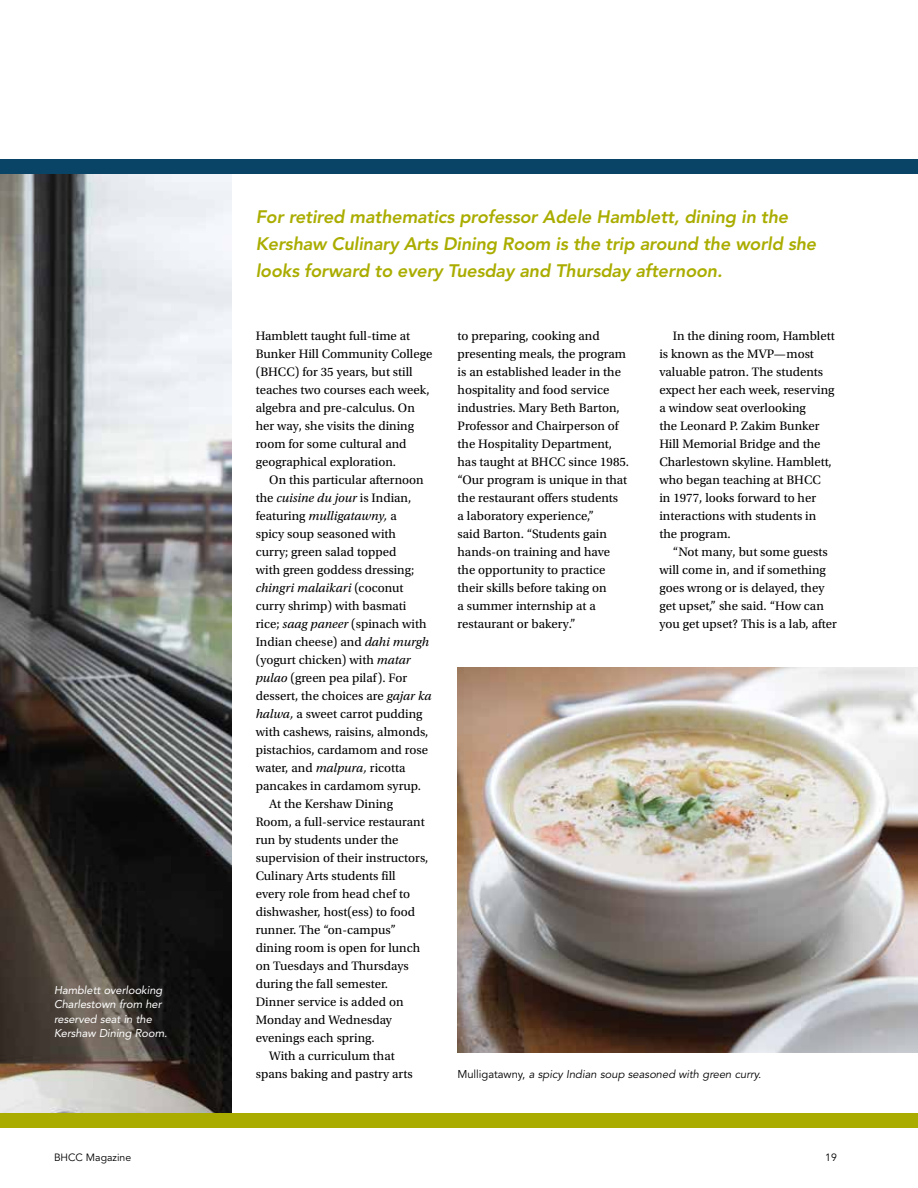
<style>
.page{position:relative;width:918px;height:1188px;background:#fff}
.page>*{position:absolute;margin:0;border:0;box-sizing:border-box;transform-origin:0 0}
.t1{font:italic 800 18px/27px "Avenir LT Std";letter-spacing:-.01em;color:#aaad00}
.t2{font:12.9px/18px "Utopia Std";color:#000}
.t3{font:italic 12.9px "Utopia Std";color:#000}
.t4{font:italic 11.25px/14.2px "Avenir LT Std";letter-spacing:-.01em;color:#fff}
.t5{font:italic 11.25px "Avenir LT Std";letter-spacing:-.005em;color:#000}
.t6{font:10.5px "Avenir LT Std";color:#000}
.s1{font-style:normal}
.s2{font-style:italic}
</style>
<div class="page">
<img style="left:0;top:174px;width:232px;height:939px">
<div style="left:0;top:1113px;width:918px;height:15px;background:#aaad00"></div>
<div style="left:0;top:159px;width:918px;height:15px;background:#094466"></div>
<img style="left:458px;top:667px;width:460px;height:386px">
<p class="t4" style="left:54px;top:983px;width:115px">Hamblett overlooking<br>Charlestown from her reserved seat in the<br>Kershaw Dining Room.</p>
<h1 class="t1" style="left:256px;top:203px;width:562px">For retired mathematics professor Adele Hamblett, dining in the<br>Kershaw Culinary Arts Dining Room is the trip around the world she looks forward to every Tuesday and Thursday afternoon.</h1>
<p class="t2" style="left:256px;top:327px;width:178px">Hamblett taught full-time at<br>Bunker Hill Community College (BHCC) for 35 years, but still teaches two courses each week, algebra and pre-calculus. On her way, she visits the dining room for some cultural and geographical exploration.</p>
<p class="t2" style="left:269px;top:471px;width:156px">On this particular afternoon</p>
<p class="t3" style="left:256px;top:491px;width:157px"><span class="s1">the</span> cuisine du jour <span class="s1">is Indian,</span></p>
<p class="t3" style="left:256px;top:509px;width:143px"><span class="s1">featuring</span> mulligatawny, <span class="s1">a</span></p>
<p class="t2" style="left:256px;top:525px;width:142px">spicy soup seasoned with</p>
<p class="t2" style="left:256px;top:543px;width:142px">curry; green salad topped</p>
<p class="t2" style="left:256px;top:561px;width:160px">with green goddess dressing;</p>
<p class="t3" style="left:256px;top:581px;width:149px">chingri malaikari <span class="s1">(coconut</span></p>
<p class="t2" style="left:256px;top:597px;width:152px">curry shrimp) with basmati</p>
<p class="t2" style="left:256px;top:615px;width:172px">rice; <span class="s2">saag paneer</span> (spinach with</p>
<p class="t2" style="left:256px;top:633px;width:175px">Indian cheese) and <span class="s2">dahi murgh</span></p>
<p class="t2" style="left:256px;top:651px;width:156px">(yogurt chicken) with <span class="s2">matar</span></p>
<p class="t2" style="left:256px;top:669px;width:153px"><span class="s2">pulao</span> (green pea pilaf). For</p>
<p class="t2" style="left:256px;top:687px;width:177px">dessert, the choices are <span class="s2">gajar ka</span></p>
<p class="t2" style="left:256px;top:705px;width:168px"><span class="s2">halwa,</span> a sweet carrot pudding</p>
<p class="t2" style="left:256px;top:723px;width:174px">with cashews, raisins, almonds,</p>
<p class="t2" style="left:256px;top:741px;width:174px">pistachios, cardamom and rose</p>
<p class="t2" style="left:256px;top:759px;width:151px">water, and <span class="s2">malpura,</span> ricotta</p>
<p class="t2" style="left:256px;top:777px;width:167px">pancakes in cardamom syrup.</p>
<p class="t2" style="left:269px;top:795px;width:125px">At the Kershaw Dining</p>
<p class="t2" style="left:256px;top:813px;width:171px">Room, a full-service restaurant</p>
<p class="t2" style="left:256px;top:831px;width:144px">run by students under the</p>
<p class="t2" style="left:256px;top:849px;width:174px">supervision of their instructors,</p>
<p class="t2" style="left:256px;top:867px;width:141px">Culinary Arts students fill</p>
<p class="t2" style="left:256px;top:885px;width:156px">every role from head chef to</p>
<p class="t2" style="left:256px;top:903px;width:161px">dishwasher, host(ess) to food</p>
<p class="t2" style="left:256px;top:921px;width:142px">runner. The “on-campus”</p>
<p class="t2" style="left:256px;top:939px;width:166px">dining room is open for lunch</p>
<p class="t2" style="left:256px;top:957px;width:154px">on Tuesdays and Thursdays</p>
<p class="t2" style="left:256px;top:975px;width:134px">during the fall semester.</p>
<p class="t2" style="left:256px;top:993px;width:149px">Dinner service is added on</p>
<p class="t2" style="left:256px;top:1011px;width:138px">Monday and Wednesday</p>
<p class="t2" style="left:256px;top:1029px;width:120px">evenings each spring.</p>
<p class="t2" style="left:269px;top:1047px;width:127px">With a curriculum that</p>
<p class="t2" style="left:256px;top:1065px;width:158px">spans baking and pastry arts</p>
<p class="t2" style="left:458px;top:327px;width:173px">to preparing, cooking and presenting meals, the program is an established leader in the hospitality and food service industries. Mary Beth Barton,<br>Professor and Chairperson of the Hospitality Department, has taught at BHCC since 1985. “Our program is unique in that the restaurant offers students<br>a laboratory experience,”<br>said Barton. “Students gain hands-on training and have the opportunity to practice their skills before taking on<br>a summer internship at a restaurant or bakery.”</p>
<p class="t2" style="left:659px;top:327px;width:177px;text-indent:14px">In the dining room, Hamblett is known as the MVP—most valuable patron. The students expect her each week, reserving a window seat overlooking<br>the Leonard P. Zakim Bunker<br>Hill Memorial Bridge and the<br>Charlestown skyline. Hamblett, who began teaching at BHCC in 1977, looks forward to her interactions with students in the program.</p>
<p class="t2" style="left:659px;top:543px;width:179px;text-indent:14px">“Not many, but some guests will come in, and if something goes wrong or is delayed, they get upset,” she said. “How can you get upset? This is a lab, after</p>
<p class="t5" style="left:458px;top:1067px;width:305px"><span class="s1">Mulligatawny,</span> a spicy Indian soup seasoned with green curry.</p>
<p class="t6" style="left:54px;top:1151px;width:79px">BHCC Magazine</p>
<p class="t6" style="left:825px;top:1151px;width:13px">19</p>
</div>
